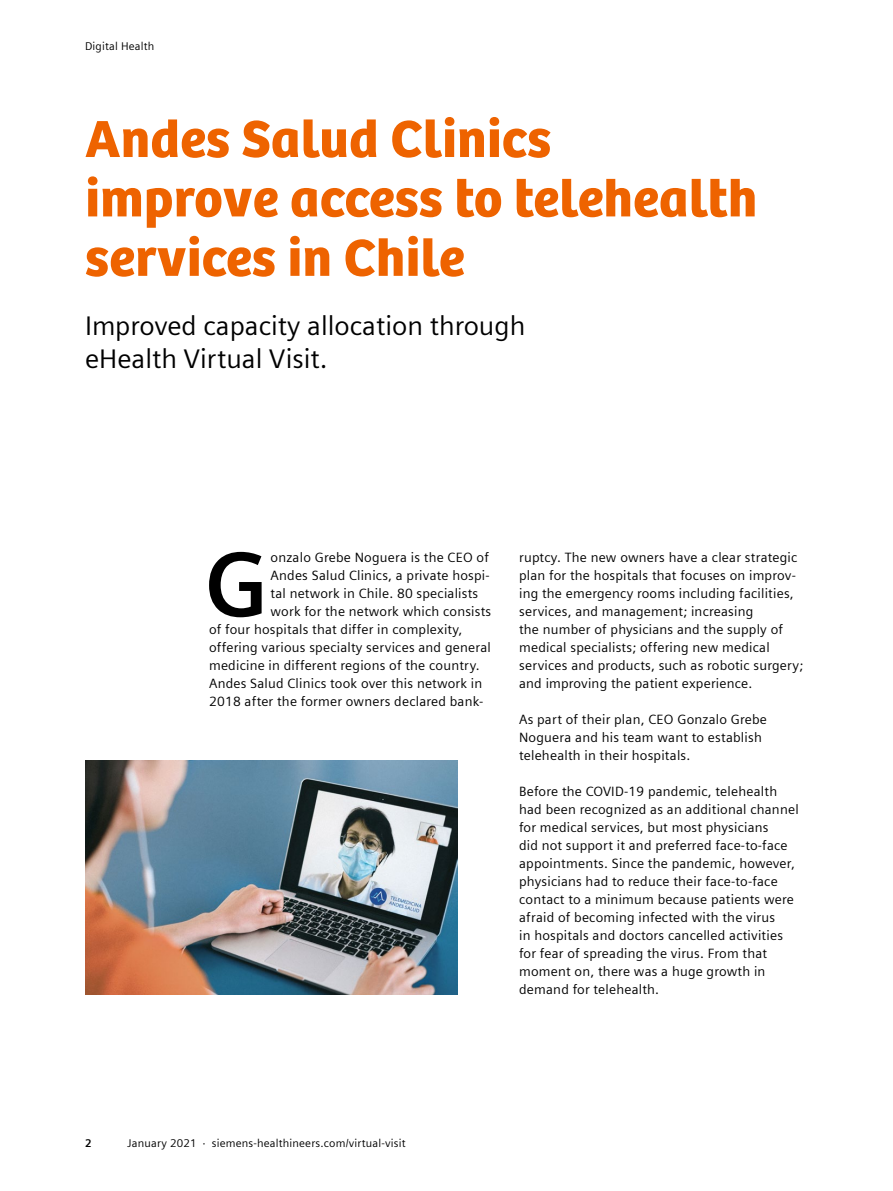
<style>
.page{position:relative;width:893px;height:1191px;background:#fff}
.page>*{position:absolute;margin:0;border:0;box-sizing:border-box;transform-origin:0 0}
.t1{font:700 91.5px "Siemens Sans";color:#000}
.t2{font:54px/59.4px "SH Bree Headline Regular";color:#ee6300}
.t3{font:27px/32.4px "Siemens Sans";color:#000}
.t4{font:13.5px/18px "Siemens Sans";letter-spacing:.015em;color:#000}
.t5{font:11.25px "Siemens Sans";letter-spacing:.015em;color:#000}
.t6{font:700 11.25px "Siemens Sans";color:#000}
</style>
<div class="page">
<img style="left:85px;top:760px;width:372px;height:234px">
<p class="t5" style="left:85px;top:38px;width:71px">Digital Health</p>
<h2 class="t2" style="left:85px;top:107px;width:674px">Andes Salud Clinics improve access to telehealth services in Chile</h2>
<h3 class="t3" style="left:85px;top:308px;width:442px">Improved capacity allocation through eHealth Virtual Visit.</h3>
<h1 class="t1" style="left:204px;top:514px;width:66px">G</h1>
<p class="t4" style="left:271px;top:547px;width:220px">onzalo Grebe Noguera is the CEO of</p>
<p class="t4" style="left:271px;top:565px;width:221px">Andes Salud Clinics, a private hospi-</p>
<p class="t4" style="left:271px;top:583px;width:209px">tal network in Chile. 80 specialists</p>
<p class="t4" style="left:271px;top:601px;width:222px">work for the network which consists</p>
<p class="t4" style="left:209px;top:619px;width:255px">of four hospitals that differ in complexity,</p>
<p class="t4" style="left:209px;top:637px;width:283px">offering various specialty services and general</p>
<p class="t4" style="left:209px;top:655px;width:272px">medicine in different regions of the country.</p>
<p class="t4" style="left:209px;top:673px;width:275px">Andes Salud Clinics took over this network in</p>
<p class="t4" style="left:209px;top:691px;width:276px">2018 after the former owners declared bank-</p>
<p class="t4" style="left:519px;top:547px;width:286px">ruptcy. The new owners have a clear strategic plan for the hospitals that focuses on improv&shy;ing the emergency rooms including facilities, services, and management; increasing<br>the number of physicians and the supply of medical specialists; offering new medical services and products, such as robotic surgery; and improving the patient experience.</p>
<p class="t4" style="left:519px;top:709px;width:249px">As part of their plan, CEO Gonzalo Grebe<br>Noguera and his team want to establish telehealth in their hospitals.</p>
<p class="t4" style="left:519px;top:781px;width:281px">Before the COVID-19 pandemic, telehealth had been recognized as an additional channel for medical services, but most physicians<br>did not support it and preferred face-to-face appointments. Since the pandemic, however, physicians had to reduce their face-to-face contact to a minimum because patients were afraid of becoming infected with the virus<br>in hospitals and doctors cancelled activities for fear of spreading the virus. From that moment on, there was a huge growth in demand for telehealth.</p>
<p class="t6" style="left:85px;top:1135px;width:8px">2</p>
<p class="t5" style="left:128px;top:1135px;width:280px">January 2021 · siemens-healthineers.com/virtual-visit</p>
</div>
